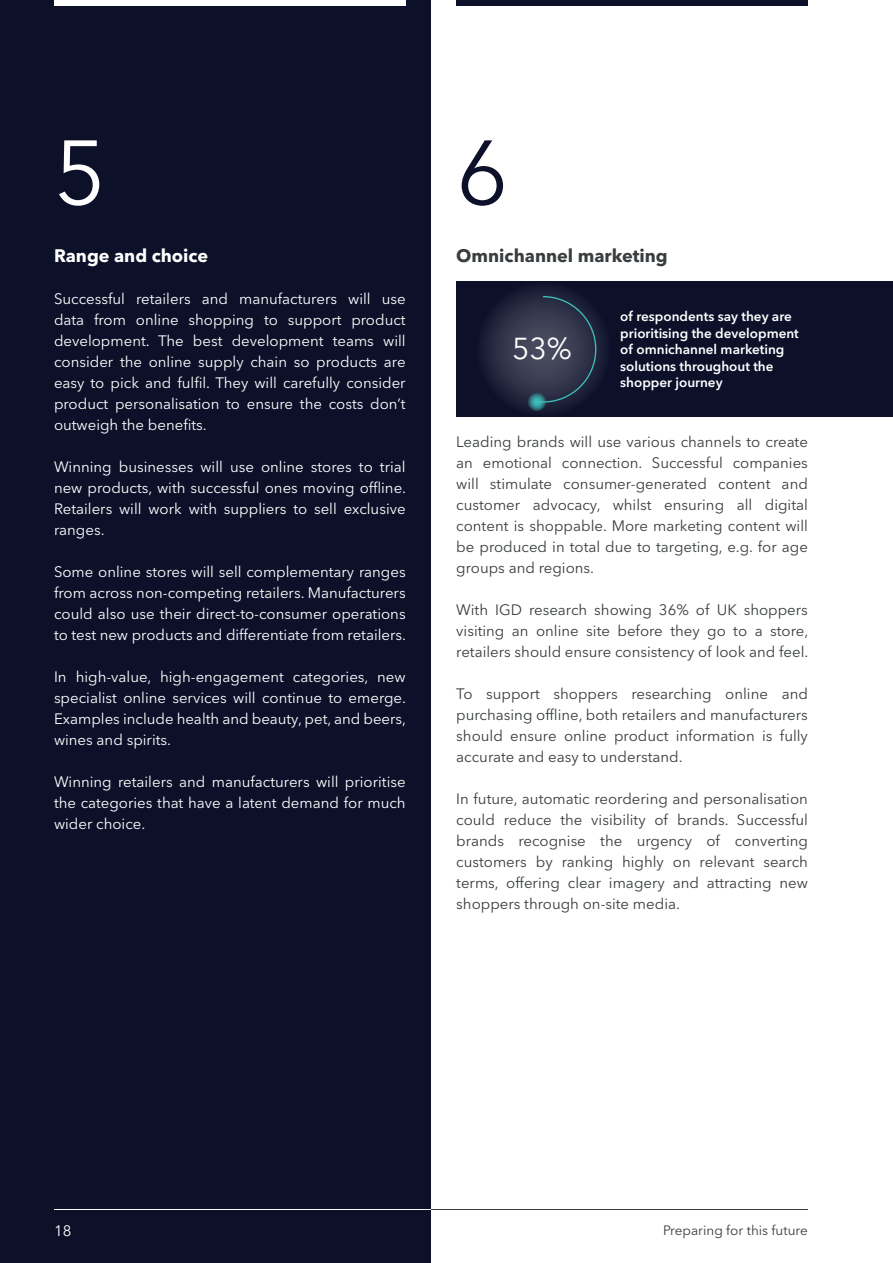
<style>
.page{position:relative;width:893px;height:1263px;background:#fff}
.page>*{position:absolute;margin:0;border:0;box-sizing:border-box;transform-origin:0 0}
.t1{font:90px "Avenir Next LT Pro";color:#fff}
.t2{font:90px "Avenir Next LT Pro";color:#0c1029}
.t3{font:30px "Avenir Next LT Pro";color:#fff}
.t4{font:700 18px "Avenir Next LT Pro";color:#393d3f}
.t5{font:700 18px "Avenir Next LT Pro";color:#fff}
.t6{font:15px/21px "Avenir Next LT Pro";color:#fff;text-align:justify}
.t7{font:15px/21px "Avenir Next LT Pro";color:#393d3f;text-align:justify}
.t8{font:600 13.5px/16.5px "Avenir Next LT Pro";color:#fff}
.t9{font:13.5px "Avenir Next LT Pro";color:#393d3f}
</style>
<div class="page">
<div style="left:0;top:0;width:431px;height:1263px;background:#0c1029"></div>
<div style="left:456px;top:281px;width:437px;height:136px;background:#0c1029"></div>
<svg style="left:475px;top:281px;width:136px;height:136px"></svg>
<svg style="left:537px;top:296px;width:59px;height:107px;background:#31394d"></svg>
<svg style="left:527px;top:392px;width:19px;height:19px"></svg>
<div style="left:54px;top:0;width:352px;height:6px;background:#fff"></div>
<div style="left:456px;top:0;width:352px;height:6px;background:#0c1029"></div>
<hr style="left:431px;top:1209px;width:377px;height:1px;background:#393d3f">
<hr style="left:54px;top:1209px;width:377px;height:1px;background:#fff">
<h1 class="t1" style="left:54px;top:119px;width:54px">5</h1>
<h1 class="t2" style="left:456px;top:119px;width:54px">6</h1>
<p class="t5" style="left:54px;top:244px;width:156px">Range and choice</p>
<p class="t6" style="left:54px;top:288px;width:353px">Successful retailers and manufacturers will use data from online shopping to support product development. The best development teams will consider the online supply chain so products are easy to pick and fulfil. They will carefully consider product personalisation to ensure the costs don’t outweigh the benefits.</p>
<p class="t6" style="left:54px;top:456px;width:354px">Winning businesses will use online stores to trial new products, with successful ones moving offline.<br>Retailers will work with suppliers to sell exclusive ranges.</p>
<p class="t6" style="left:54px;top:561px;width:354px">Some online stores will sell complementary ranges from across non-competing retailers. Manufacturers could also use their direct-to-consumer operations to test new products and differentiate from retailers.</p>
<p class="t6" style="left:54px;top:666px;width:354px">In high-value, high-engagement categories, new specialist online services will continue to emerge.<br>Examples include health and beauty, pet, and beers, wines and spirits.</p>
<p class="t6" style="left:54px;top:771px;width:353px">Winning retailers and manufacturers will prioritise the categories that have a latent demand for much wider choice.</p>
<p class="t4" style="left:456px;top:244px;width:213px">Omnichannel marketing</p>
<h2 class="t3" style="left:512px;top:331px;width:61px">53%</h2>
<p class="t8" style="left:620px;top:308px;width:180px">of respondents say they are prioritising the development of omnichannel marketing solutions throughout the shopper journey</p>
<p class="t7" style="left:456px;top:431px;width:353px">Leading brands will use various channels to create an emotional connection. Successful companies will stimulate consumer-generated content and customer advocacy, whilst ensuring all digital content is shoppable. More marketing content will be produced in total due to targeting, e.g. for age groups and regions.</p>
<p class="t7" style="left:456px;top:599px;width:354px">With IGD research showing 36% of UK shoppers visiting an online site before they go to a store, retailers should ensure consistency of look and feel.</p>
<p class="t7" style="left:456px;top:683px;width:353px">To support shoppers researching online and purchasing offline, both retailers and manufacturers should ensure online product information is fully accurate and easy to understand.</p>
<p class="t7" style="left:456px;top:788px;width:353px">In future, automatic reordering and personalisation could reduce the visibility of brands. Successful brands recognise the urgency of converting customers by ranking highly on relevant search terms, offering clear imagery and attracting new shoppers through on-site media.</p>
<p class="t6" style="left:54px;top:1220px;width:19px">18</p>
<p class="t9" style="left:663px;top:1222px;width:146px">Preparing for this future</p>
</div>
